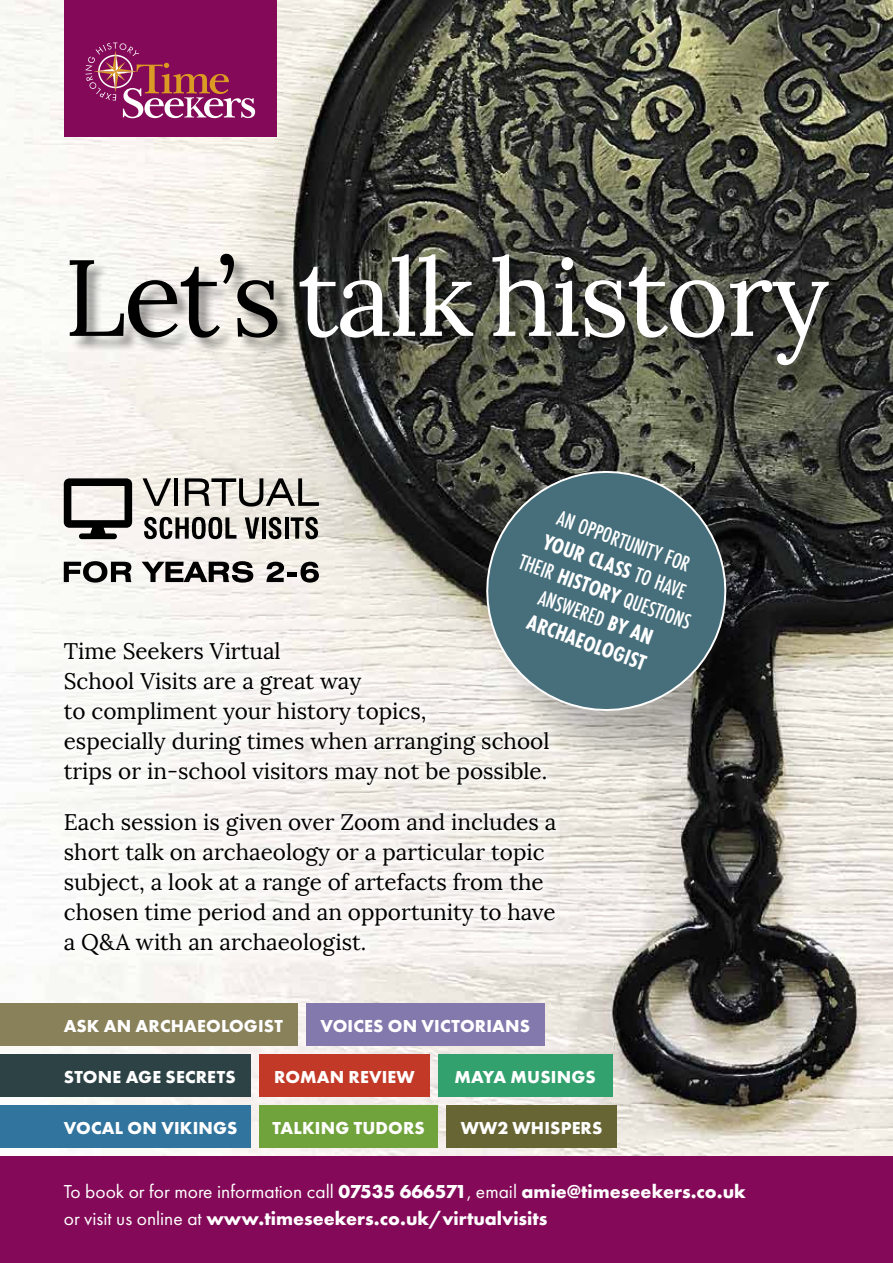
<style>
.page{position:relative;width:893px;height:1263px;background:#fff}
.page>*{position:absolute;margin:0;border:0;box-sizing:border-box;transform-origin:0 0}
.t1{font:108px "Lora";letter-spacing:-.025em;color:#fff}
.t2{font:22.5px/30px "Lora";color:#000}
.t3{font:500 22.5px/27px "Futura PT Cond";color:#fff;text-align:center}
.t4{font:700 19.5px/27px "Futura PT";color:#fff}
.t5{font:700 18px "Futura PT";letter-spacing:.01em;color:#fff}
.s1{color:#000}
.s2{font-weight:700}
.s3{font-weight:400}
</style>
<div class="page">
<img style="left:0;top:0;width:893px;height:1157px">
<div style="left:64px;top:0;width:212px;height:136px;background:#840958"></div>
<svg style="left:85px;top:43px;width:170px;height:75px"></svg>
<svg style="left:143px;top:478px;width:28px;height:28px"></svg>
<hr style="left:174px;top:478px;width:4px;height:28px;background:#000">
<svg style="left:185px;top:478px;width:134px;height:29px"></svg>
<svg style="left:144px;top:517px;width:92px;height:22px"></svg>
<svg style="left:245px;top:517px;width:14px;height:22px"></svg>
<hr style="left:262px;top:517px;width:4px;height:22px;background:#000">
<svg style="left:269px;top:517px;width:12px;height:22px"></svg>
<hr style="left:285px;top:517px;width:4px;height:22px;background:#000">
<svg style="left:291px;top:517px;width:27px;height:22px"></svg>
<svg style="left:64px;top:478px;width:68px;height:61px"></svg>
<svg style="left:64px;top:561px;width:68px;height:22px"></svg>
<svg style="left:142px;top:561px;width:111px;height:22px"></svg>
<svg style="left:267px;top:562px;width:17px;height:20px"></svg>
<div style="left:288px;top:572px;width:9px;height:5px;background:#000"></div>
<svg style="left:301px;top:562px;width:18px;height:21px"></svg>
<svg style="left:55px;top:634px;width:509px;height:330px;fill:#f8f7f3"></svg>
<div style="left:71px;top:255px;width:774px;height:127px;background:#000;opacity:.4"></div>
<div style="left:0;top:1003px;width:298px;height:43px;background:#89815a"></div>
<div style="left:0;top:1054px;width:251px;height:43px;background:#2c4245"></div>
<div style="left:259px;top:1054px;width:170px;height:43px;background:#c33927"></div>
<div style="left:446px;top:1106px;width:171px;height:42px;background:#676533"></div>
<div style="left:306px;top:1003px;width:238px;height:43px;background:#8479ad"></div>
<div style="left:0;top:1106px;width:251px;height:42px;background:#31749e"></div>
<div style="left:259px;top:1106px;width:179px;height:42px;background:#71a33d"></div>
<div style="left:438px;top:1054px;width:174px;height:43px;background:#32a16e"></div>
<div style="left:0;top:1157px;width:893px;height:106px;background:#840958"></div>
<div style="left:483px;top:476px;width:301px;height:300px;background:#000;opacity:.25"></div>
<svg style="left:469px;top:454px;width:274px;height:271px"></svg>
<h1 class="t1" style="left:64px;top:231px;width:767px"><span class="s1">Let’s</span> talk history</h1>
<p class="t3" style="left:543px;top:497px;width:183px;rotate:20deg">AN OPPORTUNITY FOR<br><span class="s2">YOUR CLASS</span> TO HAVE<br>THEIR <span class="s2">HISTORY</span> QUESTIONS<br>ANSWERED <span class="s2">BY AN<br>ARCHAEOLOGIST</span></p>
<p class="t2" style="left:64px;top:636px;width:487px">Time Seekers Virtual<br>School Visits are a great way<br>to compliment your history topics,<br>especially during times when arranging school trips or in-school visitors may not be possible.</p>
<p class="t2" style="left:64px;top:807px;width:494px">Each session is given over Zoom and includes a short talk on archaeology or a particular topic subject, a look at a range of artefacts from the chosen time period and an opportunity to have a Q&amp;A with an archaeologist.</p>
<p class="t5" style="left:64px;top:1014px;width:220px">ASK AN ARCHAEOLOGIST</p>
<p class="t5" style="left:64px;top:1065px;width:173px">STONE AGE SECRETS</p>
<p class="t5" style="left:274px;top:1065px;width:142px">ROMAN REVIEW</p>
<p class="t5" style="left:320px;top:1014px;width:211px">VOICES ON VICTORIANS</p>
<p class="t5" style="left:455px;top:1065px;width:143px">MAYA MUSINGS</p>
<p class="t5" style="left:64px;top:1116px;width:175px">VOCAL ON VIKINGS</p>
<p class="t5" style="left:272px;top:1116px;width:154px">TALKING TUDORS</p>
<p class="t5" style="left:461px;top:1116px;width:143px">WW2 WHISPERS</p>
<p class="t4" style="left:64px;top:1177px;width:684px"><span class="s3">To book or for more information call</span> 07535 666571<span class="s3">, email</span> amie@timeseekers.co.uk <span class="s3">or visit us online at</span> www.timeseekers.co.uk/virtualvisits</p>
</div>
